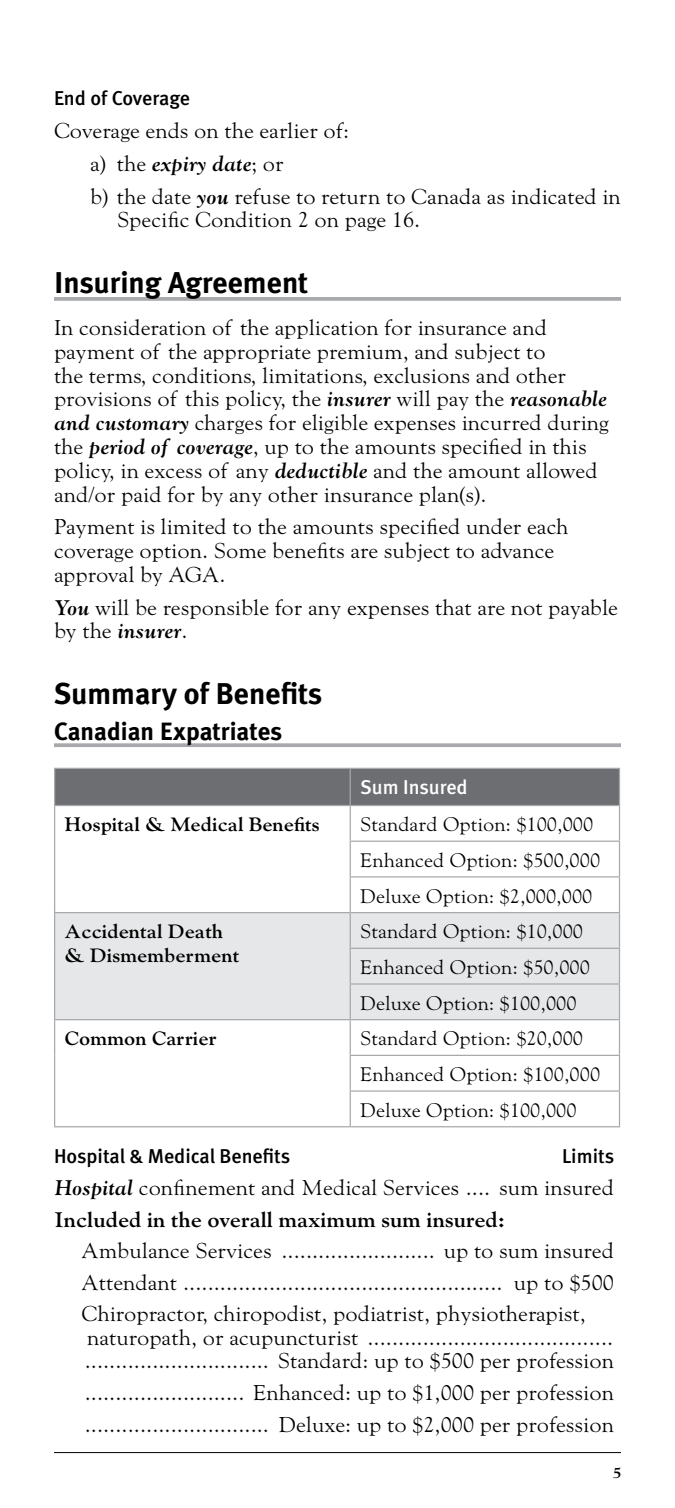
<style>
.page{position:relative;width:675px;height:1508px;background:#fff}
.page>*{position:absolute;margin:0;border:0;box-sizing:border-box;transform-origin:0 0}
.H1_-_TOC{font:700 30px "Meta Plus";color:#000}
.t1{font:700 25px "Meta Plus";color:#000}
.body{font:22px/23.8px "Goudy Old Style";color:#000}
.alpha_list{font:22px/23.8px "Goudy Old Style";color:#000}
.body-2{font:700 22px "Goudy";color:#000}
.alpha_list-2{font:italic 700 22px "Goudy";color:#000}
.body-3{font:20px "Goudy Old Style";color:#000}
.body-4{font:700 20px/23.8px "Goudy";color:#000}
.body-5{font:20px "Meta Medium LF";color:#000}
.body-6{font:20px "Meta Medium LF";letter-spacing:-.005em;color:#fff}
.t2{font:700 16.25px "Goudy";color:#000}
.s1{font-family:"Goudy Old Style";font-weight:400;font-style:normal}
.s2{font-family:"Goudy";font-weight:700;font-style:italic}
</style>
<div class="page">
<hr style="left:54px;top:1452px;width:567px;height:1px;background:#000">
<svg style="left:54px;top:297px;width:567px;height:4px;background:#acaeb0"></svg>
<svg style="left:54px;top:743px;width:567px;height:4px;background:#aeb0b2"></svg>
<div style="left:55px;top:769px;width:564px;height:36px;background:#6d6e71"></div>
<div style="left:55px;top:913px;width:564px;height:106px;background:#e6e7e8"></div>
<hr style="left:54px;top:767px;width:296px;height:2px;background:#a7a9ac">
<hr style="left:54px;top:769px;width:1px;height:36px;background:#a7a9ac">
<hr style="left:350px;top:767px;width:270px;height:2px;background:#a7a9ac">
<hr style="left:350px;top:769px;width:1px;height:36px;background:#a7a9ac">
<hr style="left:619px;top:769px;width:1px;height:36px;background:#a7a9ac">
<hr style="left:54px;top:805px;width:296px;height:1px;background:#a7a9ac">
<hr style="left:54px;top:806px;width:1px;height:35px;background:#a7a9ac">
<hr style="left:54px;top:841px;width:1px;height:36px;background:#a7a9ac">
<hr style="left:54px;top:877px;width:1px;height:35px;background:#a7a9ac">
<hr style="left:350px;top:805px;width:270px;height:1px;background:#a7a9ac">
<hr style="left:350px;top:806px;width:1px;height:34px;background:#a7a9ac">
<hr style="left:619px;top:806px;width:1px;height:34px;background:#a7a9ac">
<hr style="left:350px;top:840px;width:270px;height:2px;background:#a7a9ac">
<hr style="left:350px;top:842px;width:1px;height:34px;background:#a7a9ac">
<hr style="left:619px;top:842px;width:1px;height:34px;background:#a7a9ac">
<hr style="left:350px;top:876px;width:270px;height:1px;background:#a7a9ac">
<hr style="left:350px;top:877px;width:1px;height:35px;background:#a7a9ac">
<hr style="left:619px;top:877px;width:1px;height:35px;background:#a7a9ac">
<hr style="left:54px;top:912px;width:296px;height:1px;background:#a7a9ac">
<hr style="left:54px;top:913px;width:1px;height:35px;background:#a7a9ac">
<hr style="left:54px;top:948px;width:1px;height:36px;background:#a7a9ac">
<hr style="left:54px;top:984px;width:1px;height:35px;background:#a7a9ac">
<hr style="left:350px;top:912px;width:270px;height:1px;background:#a7a9ac">
<hr style="left:350px;top:913px;width:1px;height:34px;background:#a7a9ac">
<hr style="left:619px;top:913px;width:1px;height:34px;background:#a7a9ac">
<hr style="left:350px;top:947px;width:270px;height:2px;background:#a7a9ac">
<hr style="left:350px;top:949px;width:1px;height:34px;background:#a7a9ac">
<hr style="left:619px;top:949px;width:1px;height:34px;background:#a7a9ac">
<hr style="left:350px;top:983px;width:270px;height:1px;background:#a7a9ac">
<hr style="left:350px;top:984px;width:1px;height:35px;background:#a7a9ac">
<hr style="left:619px;top:984px;width:1px;height:35px;background:#a7a9ac">
<hr style="left:54px;top:1019px;width:296px;height:1px;background:#a7a9ac">
<hr style="left:54px;top:1020px;width:1px;height:35px;background:#a7a9ac">
<hr style="left:54px;top:1055px;width:1px;height:36px;background:#a7a9ac">
<hr style="left:54px;top:1091px;width:1px;height:35px;background:#a7a9ac">
<hr style="left:54px;top:1126px;width:296px;height:1px;background:#a7a9ac">
<hr style="left:350px;top:1019px;width:270px;height:1px;background:#a7a9ac">
<hr style="left:350px;top:1020px;width:1px;height:34px;background:#a7a9ac">
<hr style="left:619px;top:1020px;width:1px;height:34px;background:#a7a9ac">
<hr style="left:350px;top:1054px;width:270px;height:2px;background:#a7a9ac">
<hr style="left:350px;top:1056px;width:1px;height:34px;background:#a7a9ac">
<hr style="left:619px;top:1056px;width:1px;height:34px;background:#a7a9ac">
<hr style="left:350px;top:1090px;width:270px;height:1px;background:#a7a9ac">
<hr style="left:350px;top:1091px;width:1px;height:35px;background:#a7a9ac">
<hr style="left:619px;top:1091px;width:1px;height:35px;background:#a7a9ac">
<hr style="left:350px;top:1126px;width:270px;height:1px;background:#a7a9ac">
<p class="body-5" style="left:54px;top:87px;width:138px">End of Coverage</p>
<p class="body" style="left:54px;top:119px;width:297px">Coverage ends on the earlier of:</p>
<p class="alpha_list-2" style="left:90px;top:150px;width:195px"><span class="s1">a) the</span> expiry date<span class="s1">; or</span></p>
<p class="alpha_list" style="left:117px;top:184px;width:505px;text-indent:-27px">b) the date <span class="s2">you</span> refuse to return to Canada as indicated in<br>Specific Condition 2 on page 16.</p>
<p class="H1_-_TOC" style="left:54px;top:266px;width:256px">Insuring Agreement</p>
<p class="body" style="left:54px;top:316px;width:556px">In consideration of the application for insurance and payment of the appropriate premium, and subject to<br>the terms, conditions, limitations, exclusions and other provisions of this policy, the <span class="s2">insurer</span> will pay the <span class="s2">reasonable and customary</span> charges for eligible expenses incurred during the <span class="s2">period of coverage</span>, up to the amounts specified in this policy, in excess of any <span class="s2">deductible</span> and the amount allowed and/or paid for by any other insurance plan(s).</p>
<p class="body" style="left:54px;top:515px;width:516px">Payment is limited to the amounts specified under each coverage option. Some benefits are subject to advance approval by AGA.</p>
<p class="body" style="left:54px;top:595px;width:566px"><span class="s2">You</span> will be responsible for any expenses that are not payable by the <span class="s2">insurer</span>.</p>
<p class="H1_-_TOC" style="left:54px;top:676px;width:270px">Summary of Benefits</p>
<h1 class="t1" style="left:54px;top:716px;width:230px">Canadian Expatriates</h1>
<p class="body-6" style="left:360px;top:775px;width:109px">Sum Insured</p>
<p class="body-4" style="left:65px;top:812px;width:257px">Hospital &amp; Medical Benefits</p>
<p class="body-3" style="left:360px;top:813px;width:235px">Standard Option: $100,000</p>
<p class="body-3" style="left:360px;top:848px;width:242px">Enhanced Option: $500,000</p>
<p class="body-3" style="left:360px;top:884px;width:234px">Deluxe Option: $2,000,000</p>
<p class="body-4" style="left:65px;top:919px;width:176px">Accidental Death &amp; Dismemberment</p>
<p class="body-3" style="left:360px;top:920px;width:224px">Standard Option: $10,000</p>
<p class="body-3" style="left:360px;top:955px;width:231px">Enhanced Option: $50,000</p>
<p class="body-3" style="left:360px;top:991px;width:218px">Deluxe Option: $100,000</p>
<p class="body-4" style="left:65px;top:1026px;width:154px">Common Carrier</p>
<p class="body-3" style="left:360px;top:1027px;width:224px">Standard Option: $20,000</p>
<p class="body-3" style="left:360px;top:1062px;width:242px">Enhanced Option: $100,000</p>
<p class="body-3" style="left:360px;top:1098px;width:218px">Deluxe Option: $100,000</p>
<p class="body-5" style="left:54px;top:1144px;width:238px">Hospital &amp; Medical Benefits</p>
<p class="body-5" style="left:562px;top:1144px;width:54px">Limits</p>
<p class="body" style="left:54px;top:1175px;width:561px"><span class="s2">Hospital</span> confinement and Medical Services .... sum insured</p>
<p class="body-2" style="left:54px;top:1206px;width:453px">Included in the overall maximum sum insured:</p>
<p class="body" style="left:81px;top:1238px;width:534px">Ambulance Services ......................... up to sum insured</p>
<p class="body" style="left:81px;top:1270px;width:534px">Attendant .................................................... up to $500</p>
<p class="body" style="left:81px;top:1302px;width:534px">Chiropractor, chiropodist, podiatrist, physiotherapist, naturopath, or acupuncturist ........................................ .............................. Standard: up to $500 per profession</p>
<p class="body" style="left:85px;top:1380px;width:531px">.......................... Enhanced: up to $1,000 per profession</p>
<p class="body" style="left:85px;top:1412px;width:531px">.............................. Deluxe: up to $2,000 per profession</p>
<p class="t2" style="left:613px;top:1463px;width:10px">5</p>
</div>
